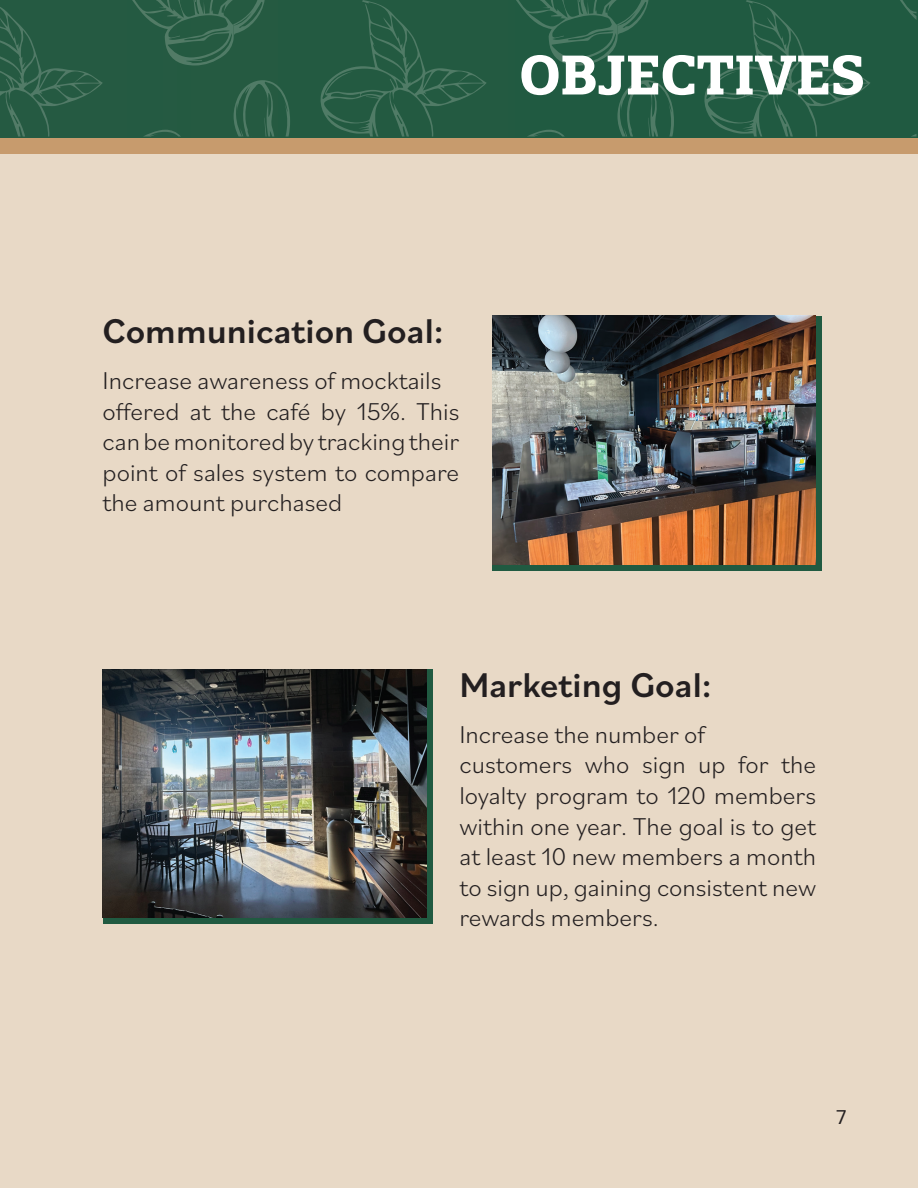
<style>
.page{position:relative;width:918px;height:1188px;background:#fff}
.page>*{position:absolute;margin:0;border:0;box-sizing:border-box;transform-origin:0 0}
.t1{font:700 54px "Quatro Slab";color:#fff}
.t2{font:500 36px "Bilo";color:#231f20}
.t3{font:300 25.5px/30.6px "Bilo";color:#231f20}
.t4{font:21px "Bilo";color:#231f20}
</style>
<div class="page">
<div style="left:0;top:0;width:918px;height:138px;background:#235a41"></div>
<div style="left:0;top:138px;width:918px;height:16px;background:#c79b6d"></div>
<div style="left:0;top:154px;width:918px;height:1034px;background:#e8d9c6"></div>
<svg style="left:0;top:7px;width:103px;height:129px"></svg>
<svg style="left:144px;top:130px;width:36px;height:6px"></svg>
<svg style="left:320px;top:0;width:167px;height:136px"></svg>
<svg style="left:528px;top:130px;width:36px;height:6px"></svg>
<svg style="left:234px;top:80px;width:56px;height:56px"></svg>
<svg style="left:132px;top:0;width:133px;height:66px"></svg>
<svg style="left:900px;top:0;width:16px;height:19px"></svg>
<svg style="left:704px;top:0;width:166px;height:136px"></svg>
<svg style="left:617px;top:80px;width:57px;height:56px"></svg>
<svg style="left:516px;top:0;width:133px;height:66px"></svg>
<div style="left:492px;top:316px;width:330px;height:254px;background:#205a41"></div>
<img style="left:492px;top:316px;width:324px;height:248px">
<div style="left:103px;top:670px;width:329px;height:254px;background:#205a41"></div>
<img style="left:103px;top:670px;width:323px;height:248px">
<h1 class="t1" style="left:519px;top:41px;width:347px">OBJECTIVES</h1>
<h2 class="t2" style="left:103px;top:306px;width:343px">Communication Goal:</h2>
<p class="t3" style="left:103px;top:364px;width:358px">Increase awareness of mocktails offered at the café by 15%. This can be monitored by tracking their point of sales system to compare the amount purchased</p>
<h2 class="t2" style="left:459px;top:660px;width:254px">Marketing Goal:</h2>
<p class="t3" style="left:459px;top:717px;width:358px">Increase the number of customers who sign up for the loyalty program to 120 members within one year. The goal is to get at least 10 new members a month to sign up, gaining consistent new rewards members.</p>
<p class="t4" style="left:836px;top:1102px;width:12px">7</p>
</div>
